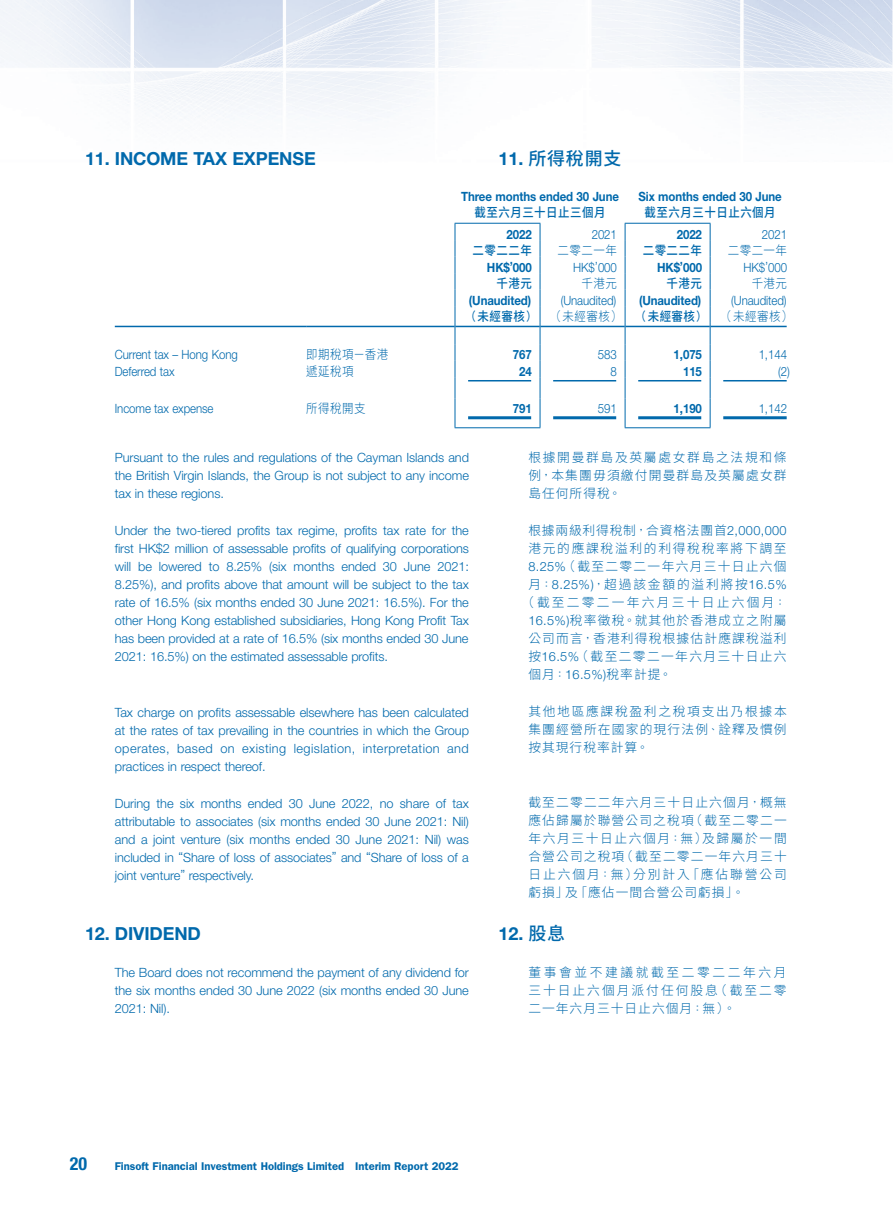
<style>
.page{position:relative;width:893px;height:1212px;background:#fff}
.page>*{position:absolute;margin:0;border:0;box-sizing:border-box;transform-origin:0 0}
.t1{font:700 18px "Helvetica Neue LT Std";letter-spacing:-.005em;color:#0169ac}
.t2{font:500 18px "Noto Sans CJ Ktc";letter-spacing:.045em;color:#0169ac}
.t3{font:700 condensed 18px "Helvetica Neue LT Std";color:#0169ac}
.t4{font:300 12.75px/18px "Helvetica Neue LT Std";letter-spacing:-.005em;color:#0169ac;text-align:justify}
.t5{font:300 12.75px/18px "Noto Sans CJ Ktc";letter-spacing:.09em;color:#0169ac;text-align:justify}
.t6{font:300 12.75px "Helvetica Neue LT Std";letter-spacing:-.005em;color:#0169ac;scale:.9 1}
.t7{font:700 12.75px "Helvetica Neue LT Std";letter-spacing:-.005em;color:#0169ac;scale:.9 1}
.t8{font:500 12.75px "Noto Sans CJ Ktc";letter-spacing:.045em;color:#0169ac;scale:.9 1}
.t9{font:300 12.75px "Noto Sans CJ Ktc";letter-spacing:.09em;color:#0169ac;scale:.9 1}
.t10{font:300 12.75px "Noto Sans CJ Ktc";letter-spacing:.065em;color:#0169ac}
.t11{font:300 12.75px "Noto Sans CJ Ktc";letter-spacing:.14em;color:#0169ac}
.t12{font:300 12.75px "Noto Sans CJ Ktc";letter-spacing:.135em;color:#0169ac}
.t13{font:300 12.75px "Noto Sans CJ Ktc";letter-spacing:.175em;color:#0169ac}
.t14{font:600 11.25px "ITC Franklin Gothic Std";letter-spacing:-.005em;color:#0169ac}
.s1{font-family:"Helvetica Neue LT Std";font-weight:700}
.s2{font-family:"M Hei HK";font-weight:700}
.s3{font-family:"M Hei HK";font-weight:300}
.s4{font-weight:300}
.s5{font-family:"M Hei HK"}
.s6{font-family:"Helvetica Neue LT Std"}
.s7{font-family:"Noto Sans CJ Ktc";font-weight:500}
</style>
<div class="page">
<img style="left:0;top:0;width:893px;height:429px">
<hr style="left:455px;top:223px;width:85px;height:1px;background:#0169ac">
<hr style="left:625px;top:223px;width:85px;height:1px;background:#0169ac">
<svg style="left:455px;top:224px;width:1px;height:203px"></svg>
<hr style="left:455px;top:427px;width:85px;height:1px;background:#0169ac">
<svg style="left:540px;top:224px;width:1px;height:203px"></svg>
<svg style="left:625px;top:224px;width:1px;height:203px"></svg>
<hr style="left:625px;top:427px;width:85px;height:1px;background:#0169ac">
<svg style="left:710px;top:224px;width:1px;height:203px"></svg>
<hr style="left:115px;top:326px;width:191px;height:1px;background:#0169ac">
<hr style="left:306px;top:326px;width:149px;height:1px;background:#0169ac">
<hr style="left:455px;top:326px;width:85px;height:1px;background:#0169ac">
<hr style="left:540px;top:326px;width:85px;height:1px;background:#0169ac">
<hr style="left:625px;top:326px;width:85px;height:1px;background:#0169ac">
<hr style="left:710px;top:326px;width:77px;height:1px;background:#0169ac">
<hr style="left:468px;top:380px;width:63px;height:1px;background:#0169ac">
<hr style="left:553px;top:380px;width:63px;height:1px;background:#0169ac">
<hr style="left:638px;top:380px;width:63px;height:1px;background:#0169ac">
<hr style="left:723px;top:380px;width:64px;height:1px;background:#0169ac">
<hr style="left:468px;top:416px;width:63px;height:3px;background:#0169ac">
<hr style="left:553px;top:416px;width:63px;height:3px;background:#0169ac">
<hr style="left:638px;top:416px;width:63px;height:3px;background:#0169ac">
<hr style="left:723px;top:416px;width:64px;height:3px;background:#0169ac">
<h1 class="t1" style="left:85px;top:147px;width:232px">11. INCOME TAX EXPENSE</h1>
<h1 class="t2" style="left:499px;top:148px;width:124px"><span class="s1">11.</span> 所得稅開支</h1>
<p class="t7" style="left:461px;top:188px;width:177px">Three months ended 30 June</p>
<p class="t7" style="left:638px;top:188px;width:161px">Six months ended 30 June</p>
<p class="t8" style="left:474px;top:206px;width:147px">截至六月三十日止三個月</p>
<p class="t8" style="left:645px;top:206px;width:147px">截至六月三十日止六個月</p>
<p class="t7" style="left:507px;top:226px;width:30px">2022</p>
<p class="t6" style="left:592px;top:226px;width:30px">2021</p>
<p class="t7" style="left:677px;top:226px;width:30px">2022</p>
<p class="t6" style="left:762px;top:226px;width:30px">2021</p>
<p class="t8" style="left:473px;top:243px;width:67px">二零二二年</p>
<p class="t9" style="left:558px;top:243px;width:67px">二零二一年</p>
<p class="t8" style="left:643px;top:243px;width:67px">二零二二年</p>
<p class="t9" style="left:728px;top:243px;width:67px">二零二一年</p>
<p class="t7" style="left:487px;top:259px;width:52px">HK$’000</p>
<p class="t6" style="left:573px;top:259px;width:50px">HK$’000</p>
<p class="t7" style="left:657px;top:259px;width:52px">HK$’000</p>
<p class="t6" style="left:743px;top:259px;width:50px">HK$’000</p>
<p class="t8" style="left:496px;top:276px;width:41px">千港元</p>
<p class="t9" style="left:582px;top:276px;width:41px">千港元</p>
<p class="t8" style="left:667px;top:276px;width:41px">千港元</p>
<p class="t9" style="left:752px;top:276px;width:41px">千港元</p>
<p class="t7" style="left:469px;top:292px;width:71px">(Unaudited)</p>
<p class="t6" style="left:561px;top:292px;width:63px">(Unaudited)</p>
<p class="t7" style="left:639px;top:292px;width:71px">(Unaudited)</p>
<p class="t6" style="left:731px;top:292px;width:63px">(Unaudited)</p>
<p class="t8" style="left:465px;top:310px;width:365px"><span class="s2">（</span>未經審核<span class="s2">）</span> <span class="s3">（</span><span class="s4">未經審核</span><span class="s3">）</span> <span class="s2">（</span>未經審核<span class="s2">）</span> <span class="s3">（</span><span class="s4">未經審核</span><span class="s3">）</span></p>
<p class="t6" style="left:115px;top:347px;width:138px">Current tax – Hong Kong</p>
<p class="t9" style="left:306px;top:347px;width:93px">即期稅項－香港</p>
<p class="t7" style="left:513px;top:347px;width:23px">767</p>
<p class="t6" style="left:598px;top:347px;width:23px">583</p>
<p class="t7" style="left:674px;top:347px;width:33px">1,075</p>
<p class="t6" style="left:759px;top:347px;width:33px">1,144</p>
<p class="t6" style="left:115px;top:363px;width:68px">Deferred tax</p>
<p class="t9" style="left:306px;top:364px;width:54px">遞延稅項</p>
<p class="t7" style="left:519px;top:363px;width:16px">24</p>
<p class="t6" style="left:611px;top:363px;width:9px">8</p>
<p class="t7" style="left:683px;top:363px;width:23px">115</p>
<p class="t6" style="left:778px;top:363px;width:15px">(2)</p>
<p class="t6" style="left:115px;top:401px;width:111px">Income tax expense</p>
<p class="t9" style="left:306px;top:402px;width:67px">所得稅開支</p>
<p class="t7" style="left:513px;top:401px;width:23px">791</p>
<p class="t6" style="left:598px;top:401px;width:23px">591</p>
<p class="t7" style="left:674px;top:401px;width:33px">1,190</p>
<p class="t6" style="left:759px;top:401px;width:33px">1,142</p>
<p class="t4" style="left:115px;top:448px;width:356px">Pursuant to the rules and regulations of the Cayman Islands and the British Virgin Islands, the Group is not subject to any income tax in these regions.</p>
<p class="t4" style="left:115px;top:522px;width:356px">Under the two-tiered profits tax regime, profits tax rate for the first HK$2 million of assessable profits of qualifying corporations will be lowered to 8.25% (six months ended 30 June 2021:<br>8.25%), and profits above that amount will be subject to the tax rate of 16.5% (six months ended 30 June 2021: 16.5%). For the other Hong Kong established subsidiaries, Hong Kong Profit Tax has been provided at a rate of 16.5% (six months ended 30 June 2021: 16.5%) on the estimated assessable profits.</p>
<p class="t5" style="left:528px;top:448px;width:260px">根據開曼群島及英屬處女群島之法規和條例<span class="s5">，</span>本集團毋須繳付開曼群島及英屬處女群島任何所得稅<span class="s5">。</span></p>
<p class="t10" style="left:528px;top:523px;width:260px">根據兩級利得稅制<span class="s5">，</span>合資格法團首<span class="s6">2,000,000</span></p>
<p class="t12" style="left:528px;top:541px;width:260px">港元的應課稅溢利的利得稅稅率將下調至</p>
<p class="t5" style="left:528px;top:558px;width:260px"><span class="s6">8.25%</span><span class="s5">（</span>截至二零二一年六月三十日止六個</p>
<p class="t11" style="left:528px;top:577px;width:260px">月<span class="s5">：</span><span class="s6">8.25%)</span><span class="s5">，</span>超過該金額的溢利將按<span class="s6">16.5%</span></p>
<p class="t13" style="left:522px;top:595px;width:266px"><span class="s5">（</span>截至二零二一年六月三十日止六個月<span class="s5">：</span></p>
<p class="t5" style="left:528px;top:612px;width:260px"><span class="s6">16.5%)</span>稅率徵稅<span class="s5">。</span>就其他於香港成立之附屬</p>
<p class="t5" style="left:528px;top:630px;width:260px">公司而言<span class="s5">，</span>香港利得稅根據估計應課稅溢利</p>
<p class="t5" style="left:528px;top:648px;width:260px">按<span class="s6">16.5%</span><span class="s5">（</span>截至二零二一年六月三十日止六</p>
<p class="t5" style="left:528px;top:666px;width:145px">個月<span class="s5">：</span><span class="s6">16.5%)</span>稅率計提<span class="s5">。</span></p>
<p class="t5" style="left:528px;top:703px;width:260px">其他地區應課稅盈利之稅項支出乃根據本集團經營所在國家的現行法例<span class="s5">、</span>詮釋及慣例按其現行稅率計算<span class="s5">。</span></p>
<p class="t4" style="left:115px;top:703px;width:356px">Tax charge on profits assessable elsewhere has been calculated at the rates of tax prevailing in the countries in which the Group operates, based on existing legislation, interpretation and practices in respect thereof.</p>
<p class="t4" style="left:115px;top:794px;width:356px">During the six months ended 30 June 2022, no share of tax attributable to associates (six months ended 30 June 2021: Nil) and a joint venture (six months ended 30 June 2021: Nil) was included in “Share of loss of associates” and “Share of loss of a joint venture” respectively.</p>
<p class="t5" style="left:528px;top:794px;width:260px">截至二零二二年六月三十日止六個月<span class="s5">，</span>概無應佔歸屬於聯營公司之稅項<span class="s5">（</span>截至二零二一年六月三十日止六個月<span class="s5">：</span>無<span class="s5">）</span>及歸屬於一間合營公司之稅項<span class="s5">（</span>截至二零二一年六月三十日止六個月<span class="s5">：</span>無<span class="s5">）</span>分別計入<span class="s5">「</span>應佔聯營公司虧損<span class="s5">」</span>及<span class="s5">「</span>應佔一間合營公司虧損<span class="s5">」。</span></p>
<h1 class="t1" style="left:499px;top:922px;width:68px">12. <span class="s7">股息</span></h1>
<p class="t5" style="left:528px;top:963px;width:260px">董事會並不建議就截至二零二二年六月三十日止六個月派付任何股息<span class="s5">（</span>截至二零二一年六月三十日止六個月<span class="s5">：</span>無<span class="s5">）。</span></p>
<h1 class="t1" style="left:85px;top:922px;width:117px">12. DIVIDEND</h1>
<p class="t4" style="left:115px;top:963px;width:356px">The Board does not recommend the payment of any dividend for the six months ended 30 June 2022 (six months ended 30 June 2021: Nil).</p>
<h1 class="t3" style="left:70px;top:1153px;width:19px">20</h1>
<p class="t14" style="left:115px;top:1160px;width:346px">Finsoft Financial Investment Holdings Limited Interim Report 2022</p>
</div>
